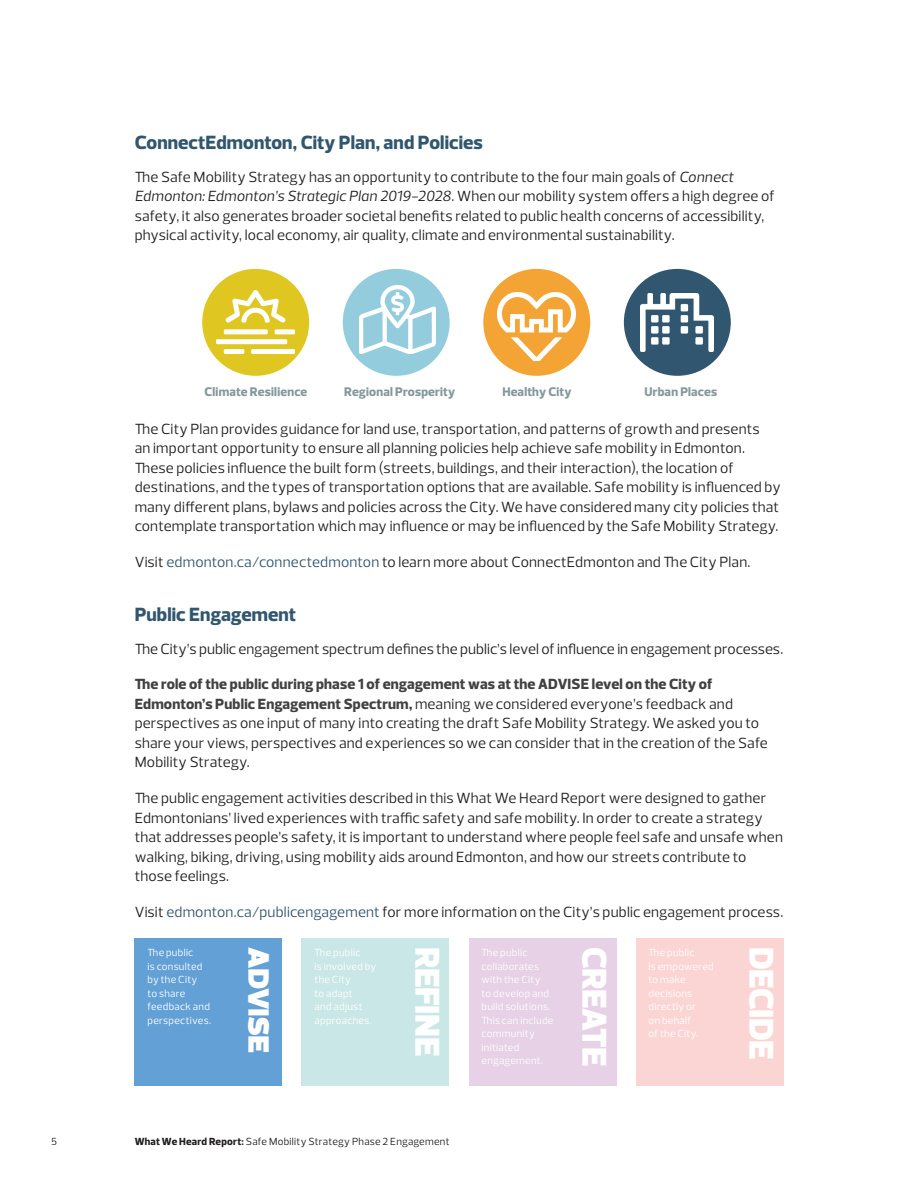
<style>
.page{position:relative;width:918px;height:1188px;background:#fff}
.page>*{position:absolute;margin:0;border:0;box-sizing:border-box;transform-origin:0 0}
.PE_Stage_Road_Sign{font:900 35.1px "Prelo";letter-spacing:-.02em;color:#fff}
.PE_Heading_Doc{font:800 19.5px "Prelo";letter-spacing:.005em;color:#31566f}
.PE_Body_Doc{font:15px/19.5px "Prelo";letter-spacing:.01em;color:#231f20}
.Table_Body{font:800 12.75px "Prelo";letter-spacing:.015em;color:#84999a}
.PE_Body_Small_Doc{font:10.5px/13.5px "Prelo";letter-spacing:.025em;color:#fff}
.t1{font:10.5px "Prelo";letter-spacing:.025em;color:#231f20}
.s1{font-style:italic}
.s2{color:#31566f}
.s3{font-weight:800;color:#414042}
.s4{font-weight:800}
</style>
<div class="page">
<div style="left:135px;top:938px;width:147px;height:148px;background:#62a0d6"></div>
<div style="left:302px;top:938px;width:147px;height:148px;background:#c9e7e6"></div>
<div style="left:636px;top:938px;width:147px;height:148px;background:#fbd5d4"></div>
<div style="left:469px;top:938px;width:147px;height:148px;background:#e6d1e6"></div>
<div style="left:202px;top:269px;width:107px;height:107px;background:#e0c621;border-radius:50%"></div>
<img style="left:216px;top:291px;width:79px;height:63px">
<div style="left:624px;top:269px;width:107px;height:107px;background:#31566f;border-radius:50%"></div>
<img style="left:641px;top:293px;width:73px;height:59px">
<div style="left:483px;top:269px;width:107px;height:107px;background:#f3a434;border-radius:50%"></div>
<img style="left:498px;top:293px;width:78px;height:68px">
<div style="left:343px;top:269px;width:107px;height:107px;background:#93cddd;border-radius:50%"></div>
<img style="left:360px;top:286px;width:76px;height:67px">
<p class="PE_Heading_Doc" style="left:135px;top:130px;width:350px">ConnectEdmonton, City Plan, and Policies</p>
<p class="PE_Body_Doc" style="left:135px;top:167px;width:641px">The Safe Mobility Strategy has an opportunity to contribute to the four main goals of <span class="s1">Connect Edmonton: Edmonton’s Strategic Plan 2019-2028</span>. When our mobility system offers a high degree of safety, it also generates broader societal benefits related to public health concerns of accessibility, physical activity, local economy, air quality, climate and environmental sustainability.</p>
<p class="Table_Body" style="left:204px;top:384px;width:104px">Climate Resilience</p>
<p class="Table_Body" style="left:344px;top:384px;width:113px">Regional Prosperity</p>
<p class="Table_Body" style="left:502px;top:384px;width:71px">Healthy City</p>
<p class="Table_Body" style="left:644px;top:384px;width:74px">Urban Places</p>
<p class="PE_Body_Doc" style="left:135px;top:419px;width:648px">The City Plan provides guidance for land use, transportation, and patterns of growth and presents<br>an important opportunity to ensure all planning policies help achieve safe mobility in Edmonton.<br>These policies influence the built form (streets, buildings, and their interaction), the location of destinations, and the types of transportation options that are available. Safe mobility is influenced by many different plans, bylaws and policies across the City. We have considered many city policies that contemplate transportation which may influence or may be influenced by the Safe Mobility Strategy.</p>
<p class="PE_Body_Doc" style="left:135px;top:552px;width:617px">Visit <span class="s2">edmonton.ca/connectedmonton</span> to learn more about ConnectEdmonton and The City Plan.</p>
<p class="PE_Heading_Doc" style="left:135px;top:602px;width:163px">Public Engagement</p>
<p class="PE_Body_Doc" style="left:135px;top:639px;width:650px">The City’s public engagement spectrum defines the public’s level of influence in engagement processes.</p>
<p class="PE_Body_Doc" style="left:135px;top:675px;width:635px"><span class="s3">The role of the public during phase 1 of engagement was at the ADVISE level on the City of Edmonton’s Public Engagement Spectrum,</span> meaning we considered everyone’s feedback and perspectives as one input of many into creating the draft Safe Mobility Strategy. We asked you to share your views, perspectives and experiences so we can consider that in the creation of the Safe Mobility Strategy.</p>
<p class="PE_Body_Doc" style="left:135px;top:788px;width:650px">The public engagement activities described in this What We Heard Report were designed to gather Edmontonians’ lived experiences with traffic safety and safe mobility. In order to create a strategy that addresses people’s safety, it is important to understand where people feel safe and unsafe when walking, biking, driving, using mobility aids around Edmonton, and how our streets contribute to those feelings.</p>
<p class="PE_Body_Doc" style="left:135px;top:902px;width:650px">Visit <span class="s2">edmonton.ca/publicengagement</span> for more information on the City’s public engagement process.</p>
<p class="PE_Body_Small_Doc" style="left:148px;top:946px;width:47px">The public</p>
<p class="PE_Stage_Road_Sign" style="left:282px;top:947px;width:108px;rotate:90deg">advise</p>
<p class="PE_Stage_Road_Sign" style="left:449px;top:947px;width:111px;rotate:90deg">REFINE</p>
<p class="PE_Stage_Road_Sign" style="left:783px;top:947px;width:114px;rotate:90deg">DECIDE</p>
<p class="PE_Body_Small_Doc" style="left:315px;top:946px;width:63px">The public<br>is involved by the City<br>to adapt<br>and adjust approaches.</p>
<p class="PE_Body_Small_Doc" style="left:482px;top:946px;width:47px">The public</p>
<p class="PE_Stage_Road_Sign" style="left:616px;top:947px;width:121px;rotate:90deg">CREATE</p>
<p class="PE_Body_Small_Doc" style="left:649px;top:946px;width:67px">The public<br>is empowered to make decisions directly or<br>on behalf<br>of the City.</p>
<p class="PE_Body_Small_Doc" style="left:148px;top:960px;width:65px">is consulted by the City<br>to share feedback and perspectives.</p>
<p class="PE_Body_Small_Doc" style="left:482px;top:960px;width:73px">collaborates with the City<br>to develop and build solutions.<br>This can include community initiated engagement.</p>
<p class="t1" style="left:51px;top:1135px;width:7px">5</p>
<p class="t1" style="left:135px;top:1135px;width:316px"><span class="s4">What We Heard Report</span><span class="s3">:</span> Safe Mobility Strategy Phase 2 Engagement</p>
</div>
